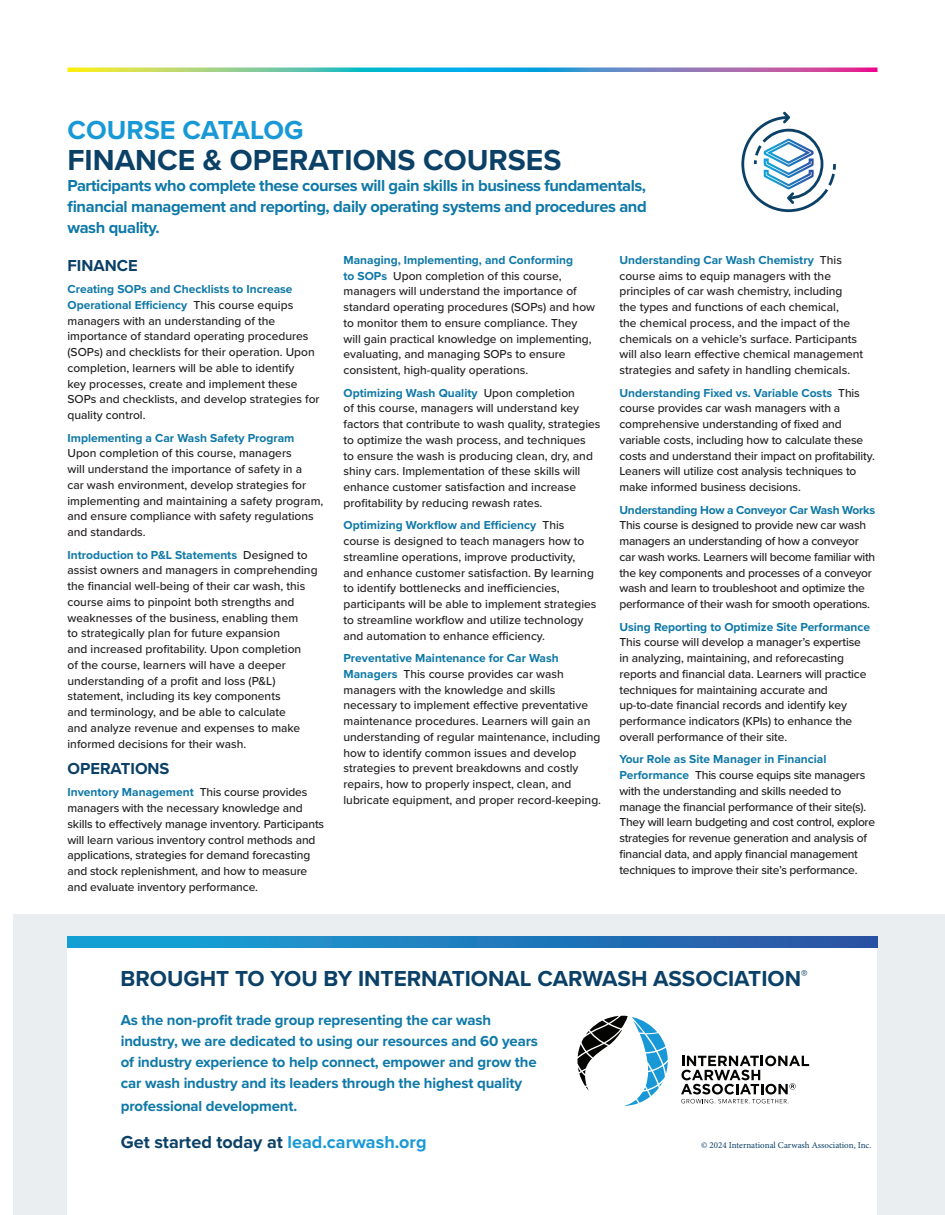
<style>
.page{position:relative;width:945px;height:1215px;background:#fff}
.page>*{position:absolute;margin:0;border:0;box-sizing:border-box;transform-origin:0 0}
.t1{font:700 30px "Proxima Nova";color:#0b4067}
.t2{font:700 27px "Proxima Nova";color:#1899d6}
.t3{font:700 22.5px "Proxima Nova";color:#0b4067}
.t4{font:700 18px "Proxima Nova";color:#0b4067}
.t5{font:700 16.5px/21px "Proxima Nova";letter-spacing:-.025em;color:#0e78a8;text-align:justify}
.t6{font:700 16.5px "Proxima Nova";color:#0b4067}
.t7{font:700 15px/21px "Proxima Nova";letter-spacing:-.01em;color:#0e78a8}
.t8{font:500 12px/15.8px "Proxima Nova";color:#231f20}
.t9{font:500 12px/15.8px "Proxima Nova";letter-spacing:-.02em;color:#231f20}
.t10{font:9px "Minion Pro";color:#0b4067}
.s1{font-weight:700;color:#0e78a8}
.s2{color:#1899d6}
</style>
<div class="page">
<div style="left:14px;top:914px;width:931px;height:301px;background:#ebeef0"></div>
<svg style="left:68px;top:68px;width:810px;height:4px;background:#75a0a9"></svg>
<div style="left:68px;top:938px;width:810px;height:277px;background:#fff"></div>
<svg style="left:578px;top:1016px;width:90px;height:90px"></svg>
<svg style="left:681px;top:1056px;width:128px;height:48px"></svg>
<svg style="left:68px;top:936px;width:810px;height:11px;background:#1f7cbe"></svg>
<svg style="left:741px;top:112px;width:95px;height:100px"></svg>
<p class="t2" style="left:68px;top:114px;width:238px">COURSE CATALOG</p>
<p class="t1" style="left:68px;top:142px;width:495px">FINANCE &amp; OPERATIONS COURSES</p>
<p class="t5" style="left:68px;top:176px;width:581px">Participants who complete these courses will gain skills in business fundamentals, financial management and reporting, daily operating systems and procedures and wash quality.</p>
<p class="t6" style="left:68px;top:255px;width:72px">FINANCE</p>
<p class="t8" style="left:68px;top:281px;width:254px"><span class="s1">Creating SOPs and Checklists to Increase Operational Efficiency</span> This course equips managers with an understanding of the importance of standard operating procedures (SOPs) and checklists for their operation. Upon completion, learners will be able to identify<br>key processes, create and implement these SOPs and checklists, and develop strategies for quality control.</p>
<p class="t8" style="left:68px;top:429px;width:257px"><span class="s1">Implementing a Car Wash Safety Program </span>Upon completion of this course, managers<br>will understand the importance of safety in a<br>car wash environment, develop strategies for implementing and maintaining a safety program, and ensure compliance with safety regulations and standards.</p>
<p class="t8" style="left:68px;top:546px;width:252px"><span class="s1">Introduction to P&amp;L Statements</span> Designed to assist owners and managers in comprehending the financial well-being of their car wash, this course aims to pinpoint both strengths and weaknesses of the business, enabling them<br>to strategically plan for future expansion<br>and increased profitability. Upon completion<br>of the course, learners will have a deeper understanding of a profit and loss (P&amp;L) statement, including its key components<br>and terminology, and be able to calculate<br>and analyze revenue and expenses to make informed decisions for their wash.</p>
<p class="t6" style="left:68px;top:759px;width:104px">OPERATIONS</p>
<p class="t8" style="left:68px;top:784px;width:258px"><span class="s1">Inventory Management</span> This course provides managers with the necessary knowledge and skills to effectively manage inventory. Participants will learn various inventory control methods and applications, strategies for demand forecasting and stock replenishment, and how to measure and evaluate inventory performance.</p>
<p class="t8" style="left:344px;top:252px;width:253px"><span class="s1">Managing, Implementing, and Conforming<br>to SOPs</span> Upon completion of this course, managers will understand the importance of standard operating procedures (SOPs) and how to monitor them to ensure compliance. They will gain practical knowledge on implementing, evaluating, and managing SOPs to ensure consistent, high-quality operations.</p>
<p class="t8" style="left:344px;top:384px;width:258px"><span class="s1">Optimizing Wash Quality</span> Upon completion<br>of this course, managers will understand key factors that contribute to wash quality, strategies to optimize the wash process, and techniques<br>to ensure the wash is producing clean, dry, and shiny cars. Implementation of these skills will enhance customer satisfaction and increase profitability by reducing rewash rates.</p>
<p class="t8" style="left:344px;top:517px;width:254px"><span class="s1">Optimizing Workflow and Efficiency</span> This course is designed to teach managers how to streamline operations, improve productivity, and enhance customer satisfaction. By learning to identify bottlenecks and inefficiencies, participants will be able to implement strategies to streamline workflow and utilize technology and automation to enhance efficiency.</p>
<p class="t8" style="left:344px;top:650px;width:259px"><span class="s1">Preventative Maintenance for Car Wash Managers</span> This course provides car wash managers with the knowledge and skills necessary to implement effective preventative maintenance procedures. Learners will gain an understanding of regular maintenance, including how to identify common issues and develop strategies to prevent breakdowns and costly repairs, how to properly inspect, clean, and lubricate equipment, and proper record-keeping.</p>
<p class="t8" style="left:620px;top:252px;width:245px"><span class="s1">Understanding Car Wash Chemistry</span> This course aims to equip managers with the principles of car wash chemistry, including<br>the types and functions of each chemical,<br>the chemical process, and the impact of the chemicals on a vehicle’s surface. Participants will also learn effective chemical management strategies and safety in handling chemicals.</p>
<p class="t8" style="left:620px;top:384px;width:257px"><span class="s1">Understanding Fixed vs. Variable Costs</span> This course provides car wash managers with a comprehensive understanding of fixed and variable costs, including how to calculate these costs and understand their impact on profitability.<br>Leaners will utilize cost analysis techniques to make informed business decisions.</p>
<p class="t9" style="left:620px;top:501px;width:257px"><span class="s1">Understanding How a Conveyor Car Wash Works </span>This course is designed to provide new car wash managers an understanding of how a conveyor car wash works. Learners will become familiar with the key components and processes of a conveyor wash and learn to troubleshoot and optimize the performance of their wash for smooth operations.</p>
<p class="t8" style="left:620px;top:618px;width:252px"><span class="s1">Using Reporting to Optimize Site Performance </span>This course will develop a manager’s expertise in analyzing, maintaining, and reforecasting reports and financial data. Learners will practice techniques for maintaining accurate and up-to-date financial records and identify key performance indicators (KPIs) to enhance the overall performance of their site.</p>
<p class="t9" style="left:620px;top:751px;width:257px"><span class="s1">Your Role as Site Manager in Financial Performance</span> This course equips site managers with the understanding and skills needed to manage the financial performance of their site(s).<br>They will learn budgeting and cost control, explore strategies for revenue generation and analysis of financial data, and apply financial management techniques to improve their site’s performance.</p>
<p class="t3" style="left:121px;top:965px;width:689px">BROUGHT TO YOU BY INTERNATIONAL CARWASH ASSOCIATION<sup>®</sup></p>
<p class="t7" style="left:121px;top:1010px;width:419px">As the non-profit trade group representing the car wash industry, we are dedicated to using our resources and 60 years of industry experience to help connect, empower and grow the car wash industry and its leaders through the highest quality</p>
<p class="t7" style="left:121px;top:1096px;width:178px">professional development.</p>
<p class="t4" style="left:121px;top:1131px;width:307px">Get started today at <span class="s2">lead.carwash.org</span></p>
<p class="t10" style="left:701px;top:1139px;width:172px">© 2024 International Carwash Association, Inc.</p>
</div>
